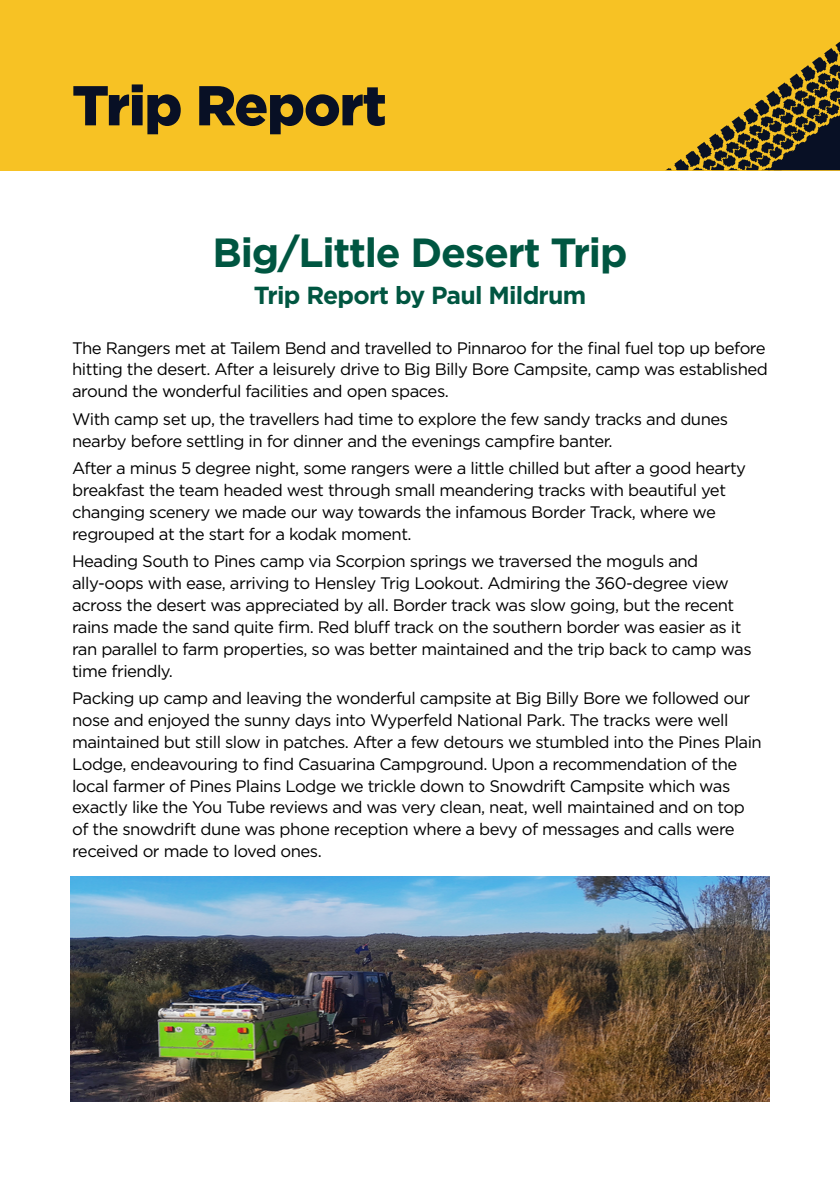
<style>
.page{position:relative;width:840px;height:1191px;background:#fff}
.page>*{position:absolute;margin:0;border:0;box-sizing:border-box;transform-origin:0 0}
.t1{font:900 56px "Gotham";letter-spacing:-.02em;color:#081025}
.t2{font:700 40.6px "Gotham";letter-spacing:-.03em;color:#005641}
.t3{font:700 24.6px "Gotham";letter-spacing:-.03em;color:#005641}
.t4{font:16.6px/21.8px "Gotham";letter-spacing:-.03em;color:#000}
</style>
<div class="page">
<div style="left:0;top:0;width:839px;height:170px;background:#f7c224"></div>
<img style="left:666px;top:42px;width:173px;height:128px">
<svg style="left:767px;top:115px;width:72px;height:55px;background:#383424"></svg>
<img style="left:71px;top:876px;width:697px;height:225px">
<h1 class="t1" style="left:72px;top:67px;width:316px">Trip Report</h1>
<h2 class="t2" style="left:212px;top:225px;width:416px">Big/Little Desert Trip</h2>
<h3 class="t3" style="left:253px;top:279px;width:334px">Trip Report by Paul Mildrum</h3>
<p class="t4" style="left:72px;top:336px;width:697px">The Rangers met at Tailem Bend and travelled to Pinnaroo for the final fuel top up before hitting the desert. After a leisurely drive to Big Billy Bore Campsite, camp was established around the wonderful facilities and open spaces.</p>
<p class="t4" style="left:72px;top:408px;width:657px">With camp set up, the travellers had time to explore the few sandy tracks and dunes nearby before settling in for dinner and the evenings campfire banter.</p>
<p class="t4" style="left:72px;top:457px;width:675px">After a minus 5 degree night, some rangers were a little chilled but after a good hearty breakfast the team headed west through small meandering tracks with beautiful yet changing scenery we made our way towards the infamous Border Track, where we regrouped at the start for a kodak moment.</p>
<p class="t4" style="left:72px;top:550px;width:680px">Heading South to Pines camp via Scorpion springs we traversed the moguls and ally-oops with ease, arriving to Hensley Trig Lookout. Admiring the 360-degree view across the desert was appreciated by all. Border track was slow going, but the recent rains made the sand quite firm. Red bluff track on the southern border was easier as it ran parallel to farm properties, so was better maintained and the trip back to camp was time friendly.</p>
<p class="t4" style="left:72px;top:687px;width:691px">Packing up camp and leaving the wonderful campsite at Big Billy Bore we followed our nose and enjoyed the sunny days into Wyperfeld National Park. The tracks were well maintained but still slow in patches. After a few detours we stumbled into the Pines Plain Lodge, endeavouring to find Casuarina Campground. Upon a recommendation of the local farmer of Pines Plains Lodge we trickle down to Snowdrift Campsite which was exactly like the You Tube reviews and was very clean, neat, well maintained and on top of the snowdrift dune was phone reception where a bevy of messages and calls were received or made to loved ones.</p>
</div>
